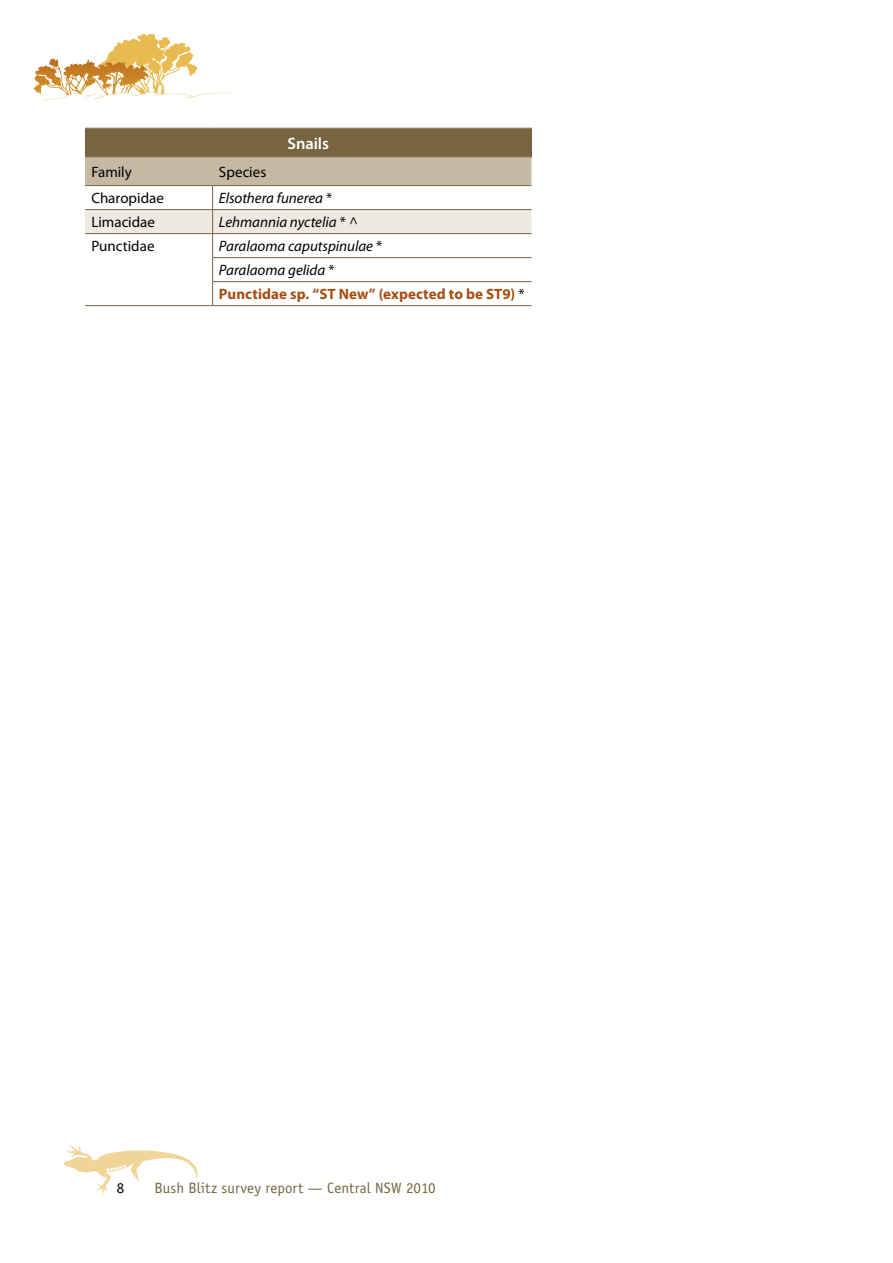
<style>
.page{position:relative;width:893px;height:1263px;background:#fff}
.page>*{position:absolute;margin:0;border:0;box-sizing:border-box;transform-origin:0 0}
.t1{font:600 16.5px "Myriad Pro";letter-spacing:-.005em;color:#fff}
.t2{font:italic 15px/24px "Myriad Pro";color:#000}
.t3{font:15px "Myriad Pro";color:#000}
.t4{font:15px "Officina Sans";letter-spacing:.005em;color:#776441}
.t5{font:15px "Officina Sans";color:#000}
.s1{font-style:normal}
.s2{font-weight:700;font-style:normal;color:#a84d10}
</style>
<div class="page">
<svg style="left:34px;top:34px;width:200px;height:67px"></svg>
<svg style="left:63px;top:1145px;width:135px;height:50px"></svg>
<div style="left:85px;top:128px;width:446px;height:29px;background:#776441"></div>
<svg style="left:85px;top:158px;width:446px;height:147px"></svg>
<hr style="left:85px;top:305px;width:128px;height:1px;background:#776441">
<hr style="left:212px;top:257px;width:319px;height:1px;background:#776441">
<hr style="left:212px;top:281px;width:319px;height:1px;background:#776441">
<hr style="left:213px;top:305px;width:318px;height:1px;background:#776441">
<hr style="left:85px;top:128px;width:128px;height:1px;background:#b8a990">
<hr style="left:213px;top:128px;width:318px;height:1px;background:#b8a990">
<hr style="left:85px;top:157px;width:128px;height:1px;background:#b8a990">
<hr style="left:213px;top:157px;width:318px;height:1px;background:#b8a990">
<p class="t1" style="left:288px;top:133px;width:43px">Snails</p>
<p class="t3" style="left:91px;top:163px;width:42px">Family</p>
<p class="t3" style="left:219px;top:163px;width:49px">Species</p>
<p class="t3" style="left:91px;top:189px;width:74px">Charopidae</p>
<p class="t2" style="left:219px;top:186px;width:115px">Elsothera funerea <span class="s1">*</span></p>
<p class="t3" style="left:91px;top:213px;width:65px">Limacidae</p>
<p class="t2" style="left:219px;top:210px;width:141px">Lehmannia nyctelia <span class="s1">* ^</span></p>
<p class="t3" style="left:91px;top:237px;width:65px">Punctidae</p>
<p class="t2" style="left:219px;top:234px;width:307px">Paralaoma caputspinulae <span class="s1">*<br></span>Paralaoma gelida <span class="s1">*<br></span><span class="s2">Punctidae sp. “ST New” (expected to be ST9)</span> <span class="s1">*</span></p>
<p class="t5" style="left:117px;top:1179px;width:9px">8</p>
<p class="t4" style="left:154px;top:1179px;width:283px">Bush Blitz survey report — Central NSW 2010</p>
</div>
